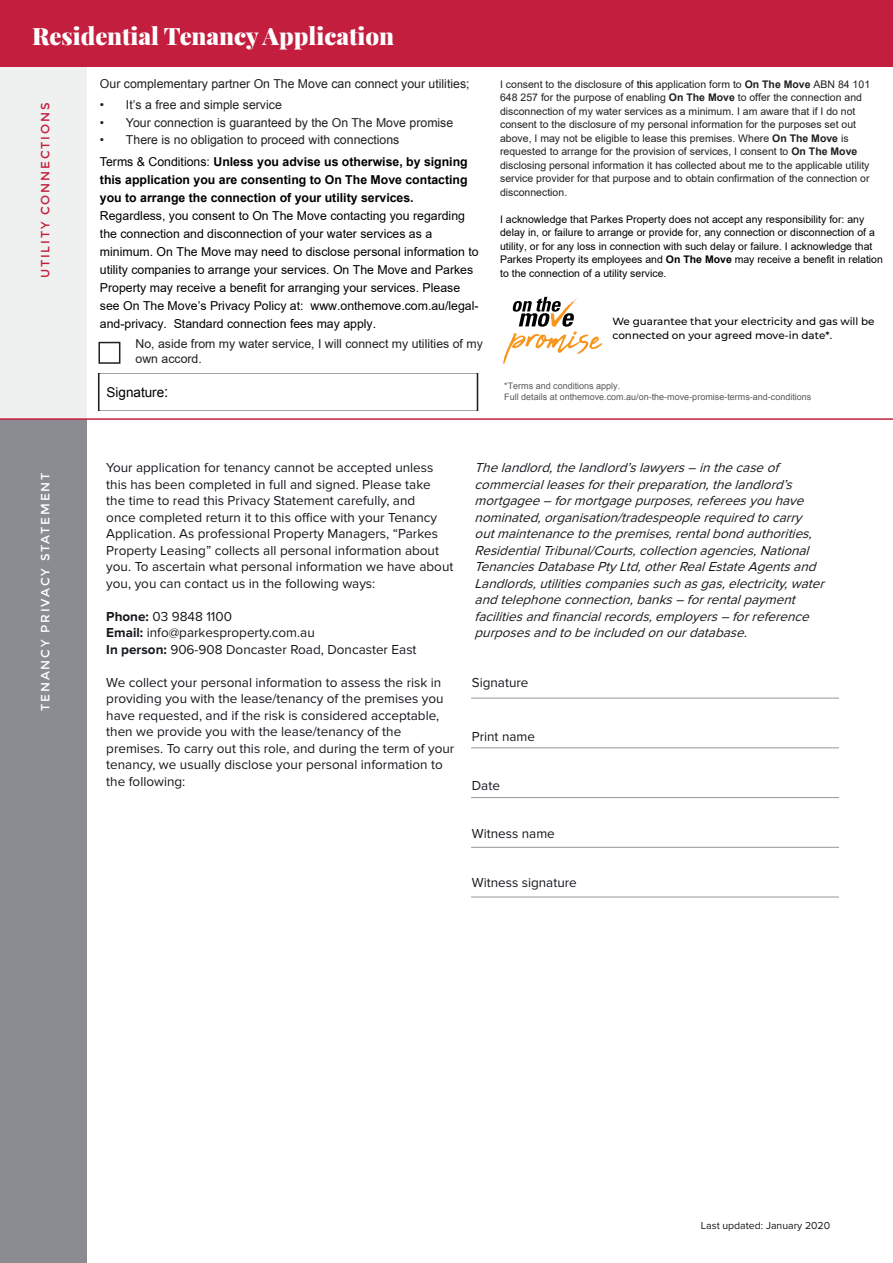
<style>
.page{position:relative;width:893px;height:1263px;background:#fff}
.page>*{position:absolute;margin:0;border:0;box-sizing:border-box;transform-origin:0 0}
.t1{font:900 24px "Playfair Display";color:#fff}
.t2{font:13.5px/16.5px "Proxima Nova";color:#15181c}
.t3{font:italic 13.5px/16.5px "Proxima Nova";color:#15181c}
.t4{font:13.5px "Arial";color:#000}
.t5{font:12.3px/18px "Arial";color:#000}
.t6{font:12.3px/21.8px "Arial";color:#231f20}
.t7{font:700 12.3px/18px "Arial";color:#000}
.t8{font:12px "Montserrat";letter-spacing:.15em;color:#fff}
.t9{font:12px "Montserrat";letter-spacing:.15em;color:#c41e3f}
.t10{font:10.5px/13.5px "Arial";color:#231f20}
.t11{font:10.5px/13.5px "Arial";color:#000}
.t12{font:10.5px "Proxima Nova";color:#15181c}
.t13{font:500 10.35px/14.2px "Montserrat";color:#000}
.t14{font:9px/10.8px "Arial";color:#58595b}
.s1{color:#000}
.s2{font-weight:700;color:#000}
.s3{font-size:15px}
.s4{font-weight:700}
</style>
<div class="page">
<hr style="left:471px;top:698px;width:368px;height:1px;background:#939598">
<hr style="left:471px;top:747px;width:368px;height:1px;background:#939598">
<hr style="left:471px;top:797px;width:368px;height:1px;background:#939598">
<hr style="left:471px;top:847px;width:368px;height:1px;background:#939598">
<hr style="left:471px;top:897px;width:368px;height:1px;background:#939598">
<div style="left:0;top:58px;width:86px;height:1205px;background:#eff1f0"></div>
<div style="left:0;top:0;width:893px;height:67px;background:#c41e3f"></div>
<div style="left:0;top:419px;width:86px;height:844px;background:#8a8c91"></div>
<hr style="left:0;top:418px;width:893px;height:2px;background:#c41e3f">
<div style="left:98px;top:342px;width:22px;height:22px;border:2px solid #231f20"></div>
<svg style="left:503px;top:297px;width:99px;height:67px"></svg>
<h1 class="t1" style="left:32px;top:17px;width:364px">Residential Tenancy Application</h1>
<p class="t9" style="left:38px;top:278px;width:177px;rotate:-90deg">UTILITY CONNECTIONS</p>
<p class="t6" style="left:100px;top:73px;width:371px">Our complementary partner On The Move can connect your utilities;</p>
<p class="t6" style="left:100px;top:94px;width:183px">• It’s a free and simple service</p>
<p class="t6" style="left:100px;top:112px;width:355px">• Your connection is guaranteed by the On The Move promise</p>
<p class="t6" style="left:100px;top:129px;width:369px">• There is no obligation to proceed with connections<br><span class="s1">Terms &amp; Conditions:</span> <span class="s2">Unless you advise us otherwise, by signing</span></p>
<p class="t7" style="left:100px;top:171px;width:369px">this application you are consenting to On The Move contacting you to arrange the connection of your utility services.</p>
<p class="t5" style="left:100px;top:207px;width:380px">Regardless, you consent to On The Move contacting you regarding the connection and disconnection of your water services as a minimum. On The Move may need to disclose personal information to utility companies to arrange your services. On The Move and Parkes Property may receive a benefit for arranging your services. Please see On The Move’s Privacy Policy at: www.onthemove.com.au/legal&shy;and-privacy. Standard connection fees may apply.</p>
<p class="t6" style="left:136px;top:337px;width:349px;line-height:14.7px">No, aside from my water service, I will connect my utilities of my own accord.</p>
<p class="t4" style="left:107px;top:383px;width:63px">Signature<span class="s3">:</span></p>
<p class="t10" style="left:500px;top:77px;width:372px">I consent to the disclosure of <span class="s1">this</span> application form to <span class="s4">On The Move</span> ABN 84 101<br>648 257 for the purpose of enabling <span class="s4">On The Move</span> to offer the connection and disconnection of my water services as a minimum. I am aware that if I do not consent to the disclosure of my personal information for the purposes set out above, I may not be eligible to lease this premises. Where <span class="s4">On The Move</span> is requested to arrange for the provision of services, I consent to <span class="s4">On The Move </span>disclosing personal information it has collected about me to the applicable utility service provider for that purpose and to obtain confirmation of the connection or disconnection.</p>
<p class="t11" style="left:500px;top:212px;width:384px">I acknowledge that Parkes Property does not accept any responsibility for: any delay in, or failure to arrange or provide for, any connection or disconnection of a utility, or for any loss in connection with such delay or failure. I acknowledge that Parkes Property its employees and <span class="s4">On The Move</span> may receive a benefit in relation to the connection of a utility service.</p>
<p class="t13" style="left:612px;top:314px;width:264px">We guarantee that your electricity and gas will be connected on your agreed move-in date*.</p>
<p class="t14" style="left:504px;top:381px;width:309px">*Terms and conditions apply.<br>Full details at onthemove.com.au/on-the-move-promise-terms-and-conditions</p>
<p class="t8" style="left:38px;top:711px;width:240px;rotate:-90deg">TENANCY PRIVACY STATEMENT</p>
<p class="t2" style="left:106px;top:460px;width:349px">Your application for tenancy cannot be accepted unless this has been completed in full and signed. Please take<br>the time to read this Privacy Statement carefully, and<br>once completed return it to this office with your Tenancy Application. As professional Property Managers, “Parkes Property Leasing” collects all personal information about you. To ascertain what personal information we have about you, you can contact us in the following ways:</p>
<p class="t2" style="left:106px;top:608px;width:312px"><span class="s4">Phone:</span> 03 9848 1100<br><span class="s4">Email:</span> info@parkesproperty.com.au<br><span class="s4">In person:</span> 906-908 Doncaster Road, Doncaster East</p>
<p class="t2" style="left:106px;top:674px;width:350px">We collect your personal information to assess the risk in providing you with the lease/tenancy of the premises you have requested, and if the risk is considered acceptable, then we provide you with the lease/tenancy of the premises. To carry out this role, and during the term of your tenancy, we usually disclose your personal information to the following:</p>
<p class="t3" style="left:475px;top:460px;width:355px">Thelandlord,thelandlord’slawyers–inthecaseof commercialleasesfortheirpreparation,thelandlord’s mortgagee–formortgagepurposes,refereesyouhave nominated,organisation/tradespeoplerequiredtocarry outmaintenancetothepremises,rentalbondauthorities, ResidentialTribunal/Courts,collectionagencies,National TenanciesDatabasePtyLtd,otherRealEstateAgentsand Landlords,utilitiescompaniessuchasgas,electricity,water andtelephoneconnection,banks–forrentalpayment facilitiesandfinancialrecords,employers–forreference purposesandtobeincludedonourdatabase.</p>
<p class="t2" style="left:472px;top:674px;width:58px">Signature</p>
<p class="t2" style="left:472px;top:729px;width:65px">Print name</p>
<p class="t2" style="left:472px;top:777px;width:30px">Date</p>
<p class="t2" style="left:472px;top:825px;width:85px">Witness name</p>
<p class="t2" style="left:472px;top:874px;width:107px">Witness signature</p>
<p class="t12" style="left:701px;top:1219px;width:131px">Last updated: January 2020</p>
</div>
